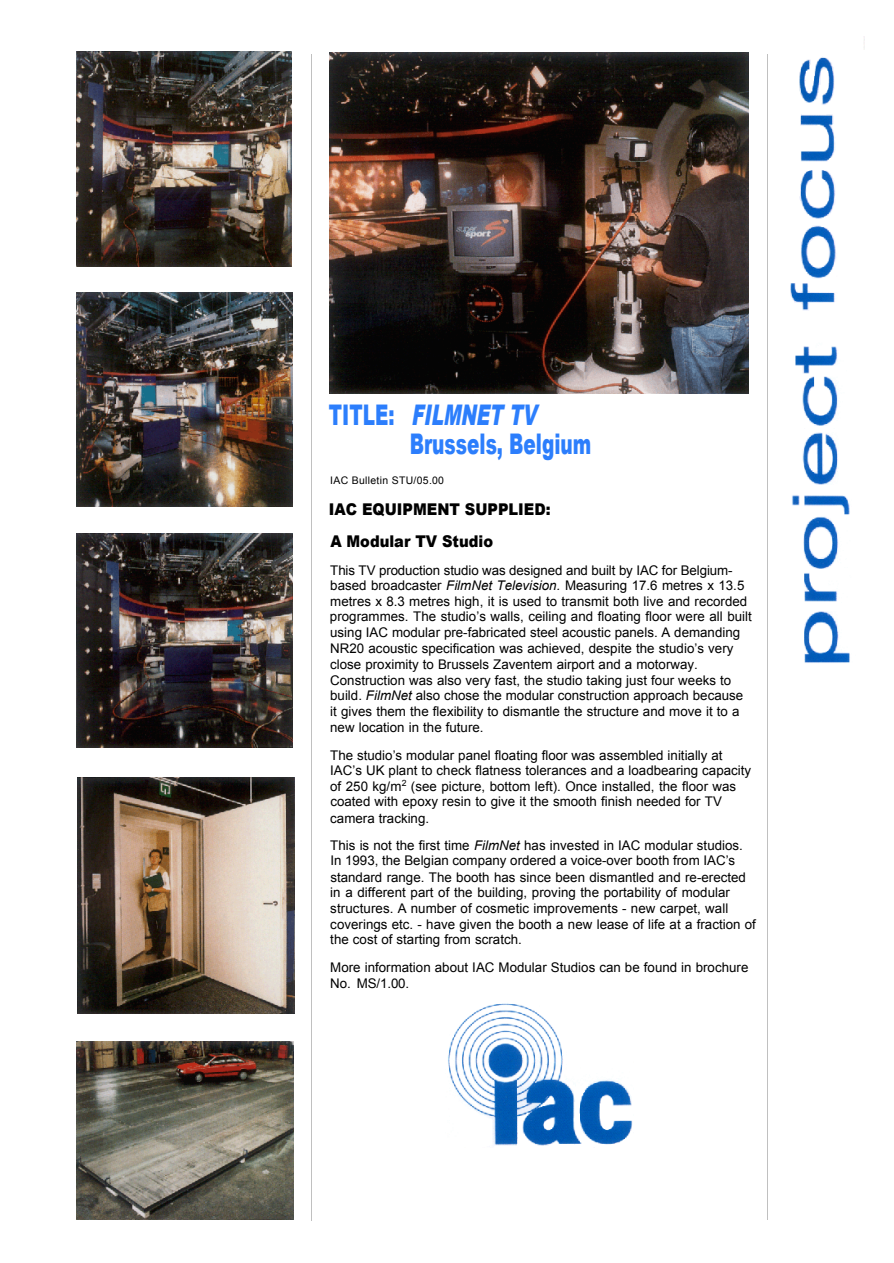
<style>
.page{position:relative;width:894px;height:1263px;background:#fff}
.page>*{position:absolute;margin:0;border:0;box-sizing:border-box;transform-origin:0 0}
.t1{font:900 28.5px/28.5px "Arial";color:#2c7efc;scale:.65 1}
.t2{font:900 16.2px/31.3px "Arial";color:#000;scale:.9 1}
.t3{font:13.35px/15.8px "Arial";color:#000}
.t4{font:10.5px "Arial";letter-spacing:.03em;color:#000}
.s1{font-style:italic}
</style>
<div class="page">
<img style="left:77px;top:51px;width:215px;height:215px">
<img style="left:76px;top:293px;width:216px;height:214px">
<img style="left:76px;top:533px;width:217px;height:215px">
<img style="left:78px;top:777px;width:216px;height:236px">
<img style="left:77px;top:1041px;width:216px;height:178px">
<img style="left:330px;top:53px;width:419px;height:340px">
<img style="left:448px;top:1003px;width:185px;height:143px">
<img style="left:790px;top:36px;width:74px;height:627px">
<hr style="left:311px;top:54px;width:1px;height:1167px;background:#c0c0c0">
<hr style="left:767px;top:54px;width:1px;height:1166px;background:#c0c0c0">
<h1 class="t1" style="left:410px;top:400px;width:281px;text-indent:-81px">T I T L E : <span class="s1">FILMNET TV<br></span>Brussels, Belgium</h1>
<p class="t4" style="left:330px;top:474px;width:115px">IAC Bulletin STU/05.00</p>
<p class="t2" style="left:329px;top:494px;width:248px">IAC EQUIPMENT SUPPLIED:<br>A Modular TV Studio</p>
<p class="t3" style="left:330px;top:562px;width:423px">This TV production studio was designed and built by IAC for Belgium&shy;based broadcaster <span class="s1">FilmNet Television.</span> Measuring 17.6 metres x 13.5 metres x 8.3 metres high, it is used to transmit both live and recorded programmes. The studio’s walls, ceiling and floating floor were all built using IAC modular pre-fabricated steel acoustic panels. A demanding NR20 acoustic specification was achieved, despite the studio’s very close proximity to Brussels Zaventem airport and a motorway.<br>Construction was also very fast, the studio taking just four weeks to build. <span class="s1">FilmNet</span> also chose the modular construction approach because it gives them the flexibility to dismantle the structure and move it to a new location in the future.</p>
<p class="t3" style="left:330px;top:747px;width:422px">The studio’s modular panel floating floor was assembled initially at IAC’s UK plant to check flatness tolerances and a loadbearing capacity of 250 kg/m<sup>2</sup> (see picture, bottom left). Once installed, the floor was coated with epoxy resin to give it the smooth finish needed for TV camera tracking.</p>
<p class="t3" style="left:330px;top:838px;width:427px">This is not the first time <span class="s1">FilmNet</span> has invested in IAC modular studios.<br>In 1993, the Belgian company ordered a voice-over booth from IAC’s standard range. The booth has since been dismantled and re-erected in a different part of the building, proving the portability of modular structures. A number of cosmetic improvements - new carpet, wall coverings etc. - have given the booth a new lease of life at a fraction of the cost of starting from scratch.</p>
<p class="t3" style="left:330px;top:960px;width:420px">More information about IAC Modular Studios can be found in brochure<br>No. MS/1.00.</p>
</div>
